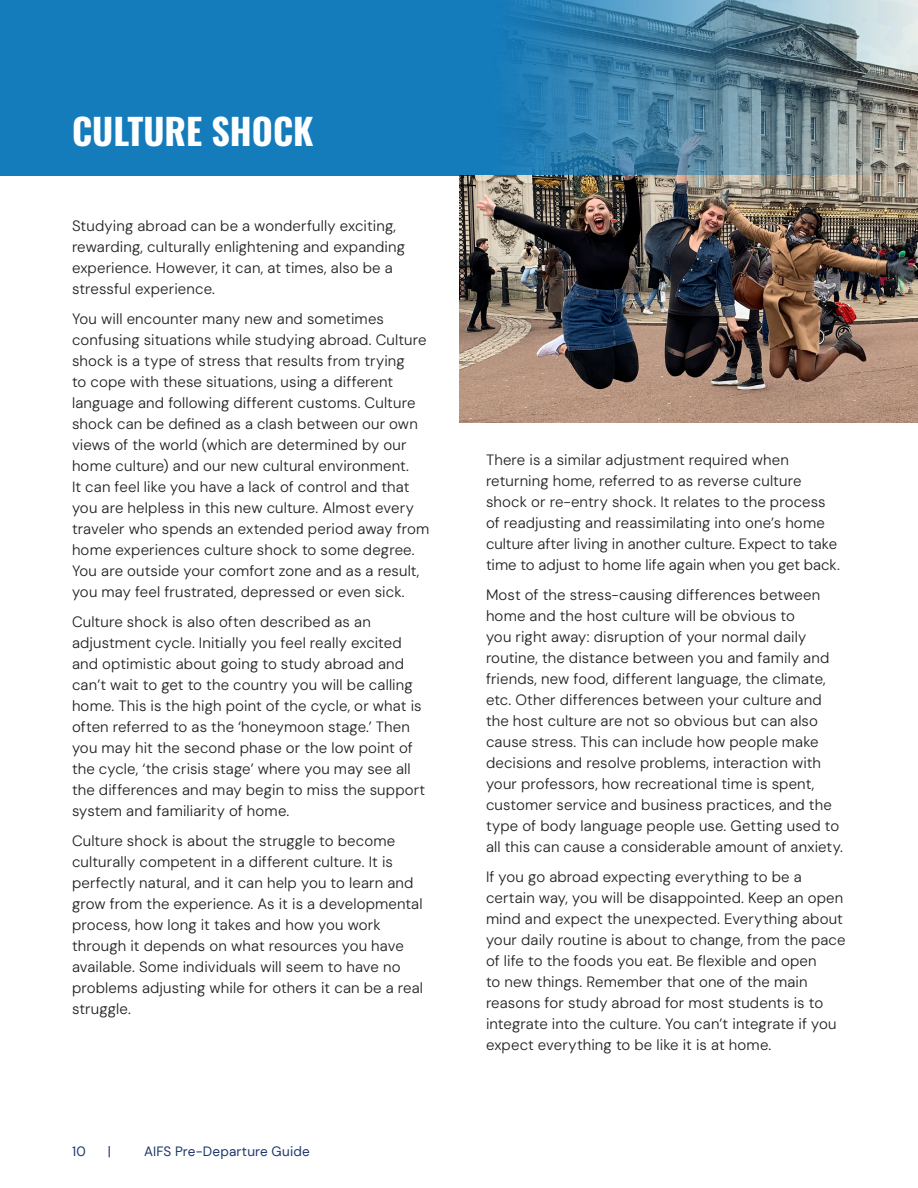
<style>
.page{position:relative;width:918px;height:1188px;background:#fff}
.page>*{position:absolute;margin:0;border:0;box-sizing:border-box;transform-origin:0 0}
.Heading_Large_white{font:700 36px "Oswald";color:#fff}
.Body_Text{font:300 15px/21px "DM Sans";letter-spacing:.01em;color:#231f20}
.t1{font:13.5px "DM Sans";letter-spacing:.015em;color:#1e376a}
</style>
<div class="page">
<div style="left:0;top:0;width:476px;height:176px;background:#157cbc"></div>
<img style="left:459px;top:176px;width:459px;height:247px">
<img style="left:459px;top:0;width:459px;height:176px">
<p class="Heading_Large_white" style="left:72px;top:113px;width:243px">CULTURE SHOCK</p>
<p class="Body_Text" style="left:72px;top:215px;width:335px">Studying abroad can be a wonderfully exciting, rewarding, culturally enlightening and expanding experience. However, it can, at times, also be a stressful experience.</p>
<p class="Body_Text" style="left:72px;top:308px;width:359px">You will encounter many new and sometimes confusing situations while studying abroad. Culture shock is a type of stress that results from trying<br>to cope with these situations, using a different language and following different customs. Culture shock can be defined as a clash between our own views of the world (which are determined by our home culture) and our new cultural environment.<br>It can feel like you have a lack of control and that you are helpless in this new culture. Almost every traveler who spends an extended period away from home experiences culture shock to some degree.<br>You are outside your comfort zone and as a result, you may feel frustrated, depressed or even sick.</p>
<p class="Body_Text" style="left:72px;top:611px;width:355px">Culture shock is also often described as an adjustment cycle. Initially you feel really excited and optimistic about going to study abroad and can’t wait to get to the country you will be calling home. This is the high point of the cycle, or what is often referred to as the ‘honeymoon stage.’ Then you may hit the second phase or the low point of the cycle, ‘the crisis stage’ where you may see all the differences and may begin to miss the support system and familiarity of home.</p>
<p class="Body_Text" style="left:72px;top:830px;width:353px">Culture shock is about the struggle to become culturally competent in a different culture. It is perfectly natural, and it can help you to learn and grow from the experience. As it is a developmental process, how long it takes and how you work through it depends on what resources you have available. Some individuals will seem to have no problems adjusting while for others it can be a real struggle.</p>
<p class="t1" style="left:72px;top:1143px;width:15px">10</p>
<p class="t1" style="left:108px;top:1143px;width:5px">|</p>
<p class="t1" style="left:144px;top:1143px;width:167px">AIFS Pre-Departure Guide</p>
<p class="Body_Text" style="left:486px;top:449px;width:355px">There is a similar adjustment required when returning home, referred to as reverse culture shock or re-entry shock. It relates to the process of readjusting and reassimilating into one’s home culture after living in another culture. Expect to take time to adjust to home life again when you get back.</p>
<p class="Body_Text" style="left:486px;top:584px;width:359px">Most of the stress-causing differences between home and the host culture will be obvious to<br>you right away: disruption of your normal daily routine, the distance between you and family and friends, new food, different language, the climate, etc. Other differences between your culture and the host culture are not so obvious but can also cause stress. This can include how people make decisions and resolve problems, interaction with your professors, how recreational time is spent, customer service and business practices, and the type of body language people use. Getting used to all this can cause a considerable amount of anxiety.</p>
<p class="Body_Text" style="left:486px;top:866px;width:361px">If you go abroad expecting everything to be a certain way, you will be disappointed. Keep an open mind and expect the unexpected. Everything about your daily routine is about to change, from the pace of life to the foods you eat. Be flexible and open<br>to new things. Remember that one of the main reasons for study abroad for most students is to integrate into the culture. You can’t integrate if you expect everything to be like it is at home.</p>
</div>
